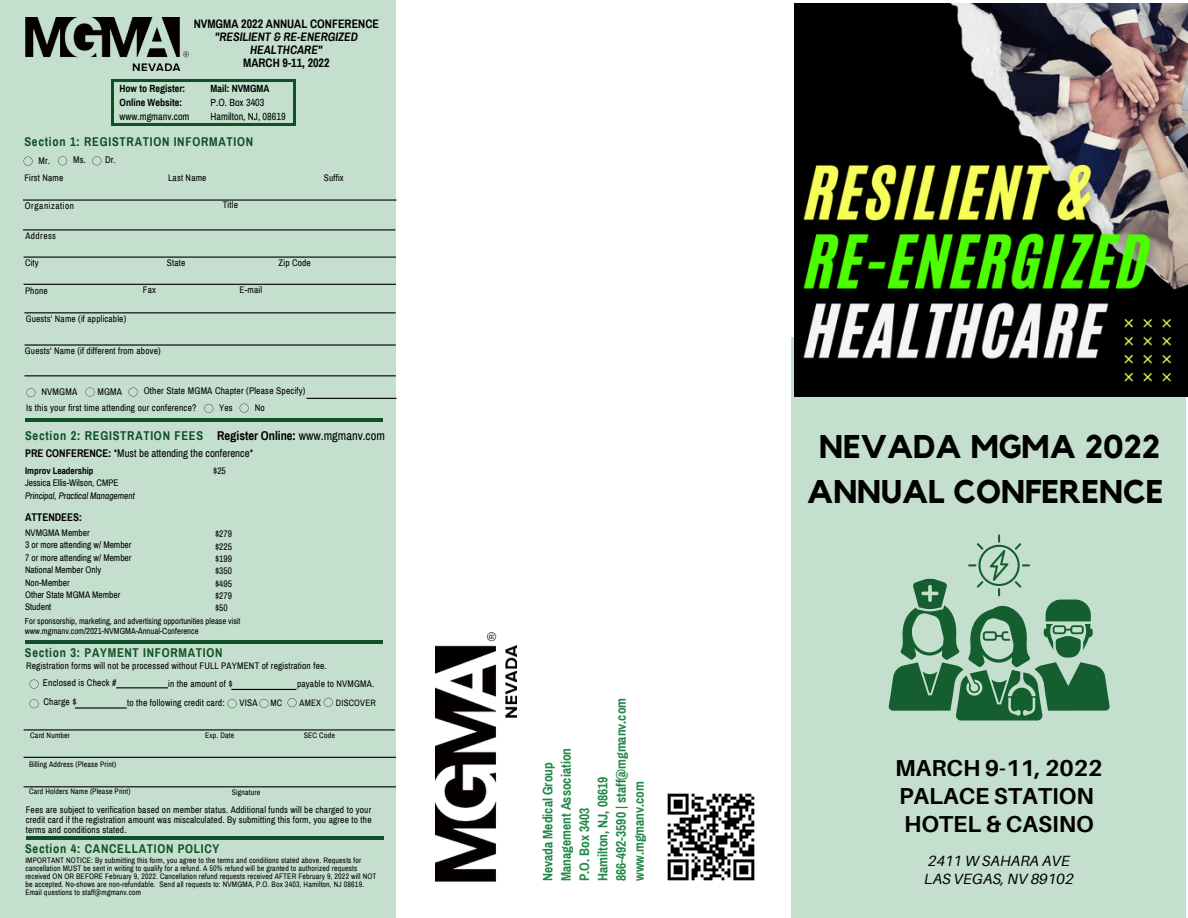
<style>
.page{position:relative;width:1188px;height:918px;background:#fff}
.page>*{position:absolute;margin:0;border:0;box-sizing:border-box;transform-origin:0 0}
.t1{font:700 32.7px/45px "Kollektif";color:#000;text-align:center}
.t2{font:700 23.1px "Aileron";color:#000}
.t3{font:italic 14.85px "Aileron";color:#000}
.t4{font:700 13.5px "Archivo Narrow";color:#228848}
.t5{font:700 12.45px "Archivo Narrow";letter-spacing:.06em;color:#0f5027}
.t6{font:700 12.45px "Archivo Narrow";color:#000}
.t7{font:700 12px "Archivo Narrow";color:#000}
.t8{font:italic 700 12px/13px "Archivo Narrow";color:#000;text-align:center}
.t9{font:10.95px "Archivo Narrow";color:#000}
.t10{font:700 10.95px "Archivo Narrow";color:#000}
.t11{font:10.05px "Archivo Narrow";color:#000}
.t12{font:700 10.05px "Archivo Narrow";color:#000}
.t13{font:9.45px "Archivo Narrow";letter-spacing:.02em;color:#000}
.t14{font:9.3px/10.2px "Archivo Narrow";letter-spacing:.02em;color:#000;text-align:justify}
.t15{font:9.3px "Archivo Narrow";color:#000}
.t16{font:italic 9.3px "Archivo Narrow";color:#000}
.t17{font:700 9.3px "Archivo Narrow";color:#000}
.t18{font:9.3px "Archivo Narrow";letter-spacing:.06em;color:#000}
.t19{font:9.3px "Archivo Narrow";letter-spacing:.05em;color:#000}
.t20{font:9px "Archivo Narrow";letter-spacing:.02em;color:#000}
.t21{font:8.55px "Archivo Narrow";color:#000}
.t22{font:7.8px/7.8px "Archivo Narrow";letter-spacing:.02em;color:#000}
.s1{font-weight:400}
.s2{font-weight:700}
</style>
<div class="page">
<div style="left:0;top:0;width:396px;height:918px;background:#c4dfce"></div>
<hr style="left:26px;top:837px;width:358px;height:3px;background:#0f5027">
<svg style="left:792px;top:338px;width:394px;height:580px;background:#b7d5c2"></svg>
<hr style="left:25px;top:640px;width:358px;height:4px;background:#0f5027">
<img style="left:436px;top:632px;width:81px;height:249px">
<hr style="left:113px;top:79px;width:181px;height:3px;background:#0f5027">
<hr style="left:112px;top:123px;width:183px;height:3px;background:#0f5027">
<hr style="left:111px;top:79px;width:3px;height:46px;background:#0f5027">
<hr style="left:294px;top:79px;width:2px;height:47px;background:#0f5027">
<svg style="left:26px;top:388px;width:9px;height:9px"></svg>
<svg style="left:86px;top:388px;width:9px;height:9px"></svg>
<svg style="left:129px;top:388px;width:9px;height:9px"></svg>
<svg style="left:204px;top:404px;width:9px;height:9px"></svg>
<svg style="left:240px;top:404px;width:9px;height:9px"></svg>
<svg style="left:24px;top:157px;width:9px;height:9px"></svg>
<svg style="left:58px;top:156px;width:9px;height:9px"></svg>
<svg style="left:92px;top:156px;width:9px;height:9px"></svg>
<hr style="left:25px;top:418px;width:358px;height:4px;background:#0f5027">
<svg style="left:30px;top:680px;width:9px;height:9px"></svg>
<svg style="left:30px;top:699px;width:9px;height:9px"></svg>
<svg style="left:228px;top:699px;width:9px;height:9px"></svg>
<svg style="left:259px;top:699px;width:9px;height:9px"></svg>
<svg style="left:288px;top:698px;width:9px;height:9px"></svg>
<svg style="left:324px;top:698px;width:9px;height:9px"></svg>
<img style="left:26px;top:18px;width:163px;height:53px">
<img style="left:667px;top:793px;width:88px;height:88px">
<img style="left:794px;top:3px;width:394px;height:394px">
<hr style="left:23px;top:199px;width:373px;height:2px;background:#000">
<hr style="left:23px;top:229px;width:372px;height:1px;background:#000">
<hr style="left:24px;top:284px;width:372px;height:1px;background:#000">
<hr style="left:24px;top:257px;width:372px;height:1px;background:#000">
<hr style="left:24px;top:312px;width:372px;height:1px;background:#000">
<hr style="left:24px;top:344px;width:372px;height:2px;background:#000">
<hr style="left:24px;top:375px;width:372px;height:1px;background:#000">
<hr style="left:116px;top:687px;width:52px;height:1px;background:#000">
<hr style="left:231px;top:689px;width:66px;height:1px;background:#000">
<hr style="left:75px;top:707px;width:52px;height:2px;background:#000">
<hr style="left:24px;top:729px;width:371px;height:2px;background:#000">
<hr style="left:24px;top:757px;width:372px;height:1px;background:#000">
<hr style="left:24px;top:786px;width:372px;height:1px;background:#000">
<hr style="left:307px;top:398px;width:90px;height:1px;background:#000">
<p class="t7" style="left:194px;top:18px;width:187px">NVMGMA 2022 ANNUAL CONFERENCE</p>
<p class="t8" style="left:215px;top:31px;width:144px">"RESILIENT &amp; RE-ENERGIZED<br>HEALTHCARE"</p>
<p class="t7" style="left:243px;top:57px;width:88px">MARCH 9-11, 2022</p>
<p class="t12" style="left:120px;top:83px;width:67px">How to Register:</p>
<p class="t12" style="left:120px;top:97px;width:64px">Online Website:</p>
<p class="t11" style="left:120px;top:111px;width:72px">www.mgmanv.com</p>
<p class="t12" style="left:211px;top:83px;width:60px">Mail: NVMGMA</p>
<p class="t11" style="left:211px;top:97px;width:55px">P.O. Box 3403</p>
<p class="t11" style="left:211px;top:111px;width:77px">Hamilton, NJ, 08619</p>
<p class="t5" style="left:24px;top:136px;width:230px">Section 1: REGISTRATION INFORMATION</p>
<p class="t13" style="left:39px;top:155px;width:13px">Mr.</p>
<p class="t13" style="left:73px;top:155px;width:14px">Ms.</p>
<p class="t13" style="left:105px;top:155px;width:12px">Dr.</p>
<p class="t14" style="left:24px;top:172px;width:40px">First Name</p>
<p class="t14" style="left:168px;top:172px;width:40px">Last Name</p>
<p class="t14" style="left:324px;top:172px;width:22px">Suffix</p>
<p class="t18" style="left:25px;top:201px;width:51px">Organization</p>
<p class="t14" style="left:223px;top:200px;width:17px">Title</p>
<p class="t19" style="left:25px;top:231px;width:32px">Address</p>
<p class="t14" style="left:25px;top:258px;width:15px">City</p>
<p class="t14" style="left:167px;top:258px;width:20px">State</p>
<p class="t14" style="left:279px;top:258px;width:34px">Zip Code</p>
<p class="t14" style="left:25px;top:286px;width:24px">Phone</p>
<p class="t14" style="left:143px;top:285px;width:15px">Fax</p>
<p class="t14" style="left:240px;top:285px;width:24px">E-mail</p>
<p class="t14" style="left:26px;top:314px;width:102px">Guests' Name (if applicable)</p>
<p class="t14" style="left:25px;top:346px;width:137px">Guests' Name (if different from above)</p>
<p class="t13" style="left:144px;top:386px;width:163px">Other State MGMA Chapter (Please Specify)</p>
<p class="t13" style="left:255px;top:403px;width:12px">No</p>
<p class="t13" style="left:41px;top:387px;width:37px">NVMGMA</p>
<p class="t13" style="left:97px;top:387px;width:26px">MGMA</p>
<p class="t13" style="left:26px;top:403px;width:172px">Is this your first time attending our conference?</p>
<p class="t13" style="left:219px;top:403px;width:15px">Yes</p>
<p class="t5" style="left:25px;top:429px;width:180px">Section 2: REGISTRATION FEES</p>
<p class="t6" style="left:217px;top:429px;width:169px">Register Online: <span class="s1">www.mgmanv.com</span></p>
<p class="t9" style="left:25px;top:447px;width:230px"><span class="s2">PRE CONFERENCE:</span> *Must be attending the conference*</p>
<p class="t17" style="left:25px;top:466px;width:70px">Improv Leadership</p>
<p class="t15" style="left:25px;top:478px;width:95px">Jessica Ellis-Wilson, CMPE</p>
<p class="t16" style="left:25px;top:490px;width:111px">Principal, Practical Management</p>
<p class="t14" style="left:213px;top:465px;width:14px">$25</p>
<p class="t10" style="left:25px;top:511px;width:59px">ATTENDEES:</p>
<p class="t15" style="left:25px;top:528px;width:66px">NVMGMA Member</p>
<p class="t15" style="left:25px;top:540px;width:108px">3 or more attending w/ Member</p>
<p class="t15" style="left:25px;top:553px;width:108px">7 or more attending w/ Member</p>
<p class="t15" style="left:25px;top:565px;width:78px">National Member Only</p>
<p class="t15" style="left:25px;top:577px;width:46px">Non-Member</p>
<p class="t15" style="left:25px;top:590px;width:97px">Other State MGMA Member</p>
<p class="t15" style="left:25px;top:602px;width:28px">Student</p>
<p class="t14" style="left:215px;top:529px;width:19px">$279</p>
<p class="t14" style="left:215px;top:541px;width:19px">$225</p>
<p class="t14" style="left:215px;top:554px;width:19px">$199</p>
<p class="t14" style="left:215px;top:566px;width:19px">$350</p>
<p class="t14" style="left:215px;top:578px;width:19px">$495</p>
<p class="t14" style="left:215px;top:591px;width:19px">$279</p>
<p class="t14" style="left:215px;top:603px;width:14px">$50</p>
<p class="t21" style="left:25px;top:616px;width:217px">For sponsorship, marketing, and advertising opportunities please visit</p>
<p class="t21" style="left:25px;top:626px;width:175px">www.mgmanv.com/2021-NVMGMA-Annual-Conference</p>
<p class="t5" style="left:25px;top:647px;width:199px">Section 3: PAYMENT INFORMATION</p>
<p class="t14" style="left:26px;top:661px;width:302px">Registration forms will not be processed without FULL PAYMENT of registration fee.</p>
<p class="t13" style="left:43px;top:678px;width:75px">Enclosed is Check #</p>
<p class="t14" style="left:297px;top:679px;width:79px">payable to NVMGMA.</p>
<p class="t20" style="left:270px;top:698px;width:13px">MC</p>
<p class="t20" style="left:300px;top:698px;width:23px">AMEX</p>
<p class="t14" style="left:168px;top:679px;width:66px">in the amount of $</p>
<p class="t13" style="left:43px;top:697px;width:35px">Charge $</p>
<p class="t13" style="left:127px;top:698px;width:99px">to the following credit card:</p>
<p class="t14" style="left:240px;top:698px;width:20px">VISA</p>
<p class="t20" style="left:336px;top:698px;width:41px">DISCOVER</p>
<p class="t22" style="left:30px;top:731px;width:41px">Card Number</p>
<p class="t22" style="left:205px;top:731px;width:31px">Exp. Date</p>
<p class="t22" style="left:304px;top:731px;width:33px">SEC Code</p>
<p class="t22" style="left:29px;top:760px;width:89px">Billing Address (Please Print)</p>
<p class="t22" style="left:29px;top:788px;width:103px">Card Holders Name (Please Print)</p>
<p class="t14" style="left:26px;top:805px;width:347px">Fees are subject to verification based on member status. Additional funds will be charged to your credit card if the registration amount was miscalculated. By submitting this form, you agree to the terms and conditions stated.</p>
<p class="t22" style="left:232px;top:788px;width:30px">Signature</p>
<p class="t5" style="left:25px;top:842px;width:196px">Section 4: CANCELLATION POLICY</p>
<p class="t22" style="left:25px;top:857px;width:353px">IMPORTANT NOTICE: By submitting this form, you agree to the terms and conditions stated above. Requests for cancellation MUST be sent in writing to qualify for a refund. A 50% refund will be granted to authorized requests received ON OR BEFORE February 9, 2022. Cancellation refund requests received AFTER February 9, 2022 will NOT be accepted. No-shows are non-refundable. Send all requests to: NVMGMA, P.O. Box 3403, Hamilton, NJ 08619.<br>Email questions to staff@mgmanv.com</p>
<p class="t4" style="left:559px;top:881px;width:135px;rotate:-90deg">Management Association</p>
<p class="t4" style="left:541px;top:881px;width:121px;rotate:-90deg">Nevada Medical Group</p>
<p class="t4" style="left:577px;top:881px;width:75px;rotate:-90deg">P.O. Box 3403</p>
<p class="t4" style="left:614px;top:881px;width:185px;rotate:-90deg">866-492-3590 | staff@mgmanv.com</p>
<p class="t4" style="left:596px;top:881px;width:106px;rotate:-90deg">Hamilton, NJ, 08619</p>
<p class="t4" style="left:632px;top:881px;width:102px;rotate:-90deg">www.mgmanv.com</p>
<p class="t1" style="left:807px;top:425px;width:358px">NEVADA MGMA 2022<br>ANNUAL CONFERENCE</p>
<p class="t2" style="left:895px;top:754px;width:209px">MARCH 9-11, 2022</p>
<p class="t2" style="left:899px;top:782px;width:196px">PALACE STATION</p>
<p class="t2" style="left:904px;top:809px;width:191px">HOTEL &amp; CASINO</p>
<p class="t3" style="left:928px;top:852px;width:144px">2411 W SAHARA AVE</p>
<p class="t3" style="left:924px;top:869px;width:151px">LAS VEGAS, NV 89102</p>
</div>
